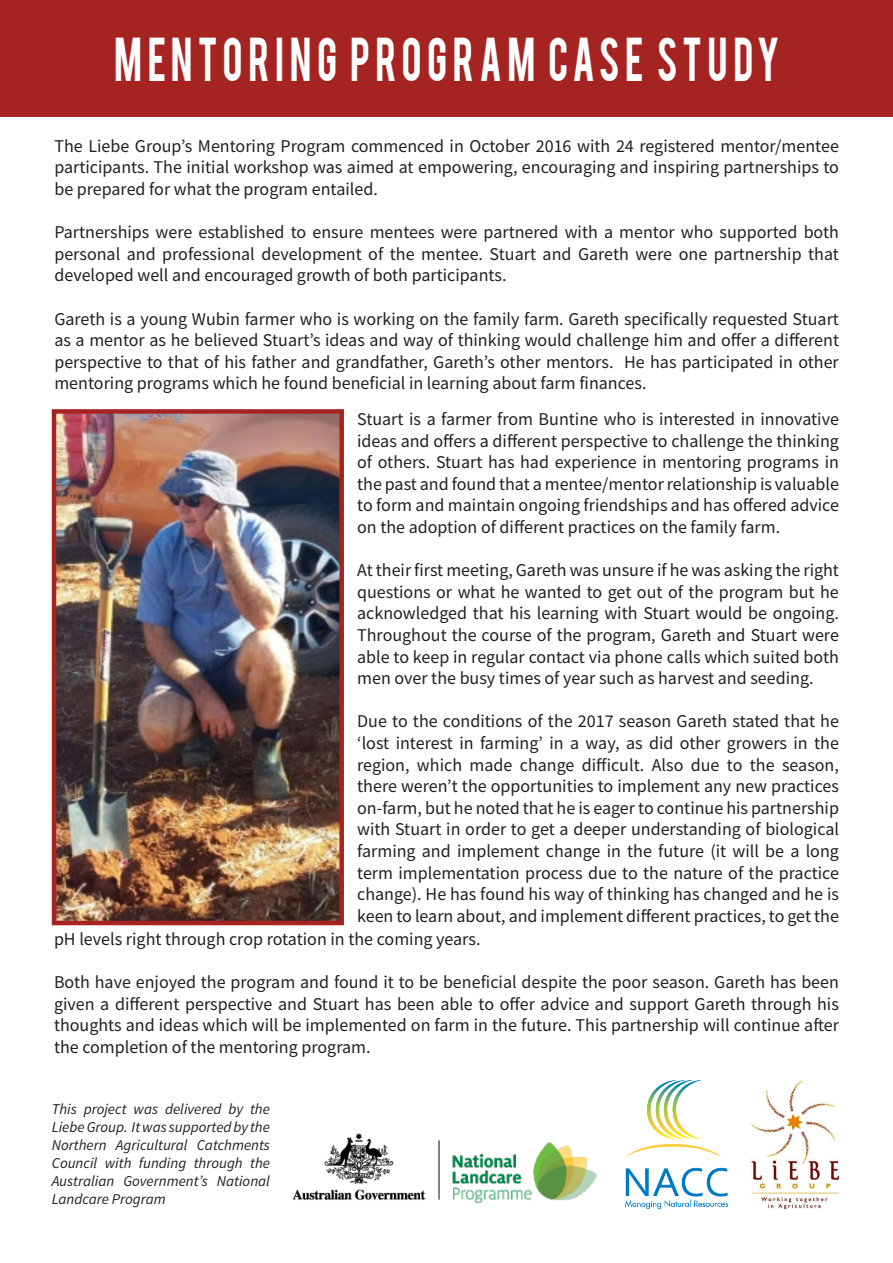
<style>
.page{position:relative;width:893px;height:1263px;background:#fff}
.page>*{position:absolute;margin:0;border:0;box-sizing:border-box;transform-origin:0 0}
.t1{font:48.6px "Bebas";letter-spacing:.135em;color:#fff;scale:.8 1}
.t2{font:18px/21.6px "Source Sans Pro";color:#231f20;text-align:justify}
.t3{font:italic 15px/18px "Source Sans Pro";color:#231f20;text-align:justify}
</style>
<div class="page">
<div style="left:1px;top:0;width:892px;height:117px;background:#a52422"></div>
<img style="left:57px;top:414px;width:282px;height:506px">
<div style="left:52px;top:409px;width:292px;height:516px;border:4px solid #a52422"></div>
<img style="left:626px;top:1080px;width:101px;height:129px">
<img style="left:292px;top:1133px;width:305px;height:71px">
<img style="left:751px;top:1080px;width:88px;height:129px">
<p class="t1" style="left:114px;top:24px;width:833px">MENTORING PROGRAM CASE STUDY</p>
<p class="t2" style="left:54px;top:135px;width:786px">The Liebe Group’s Mentoring Program commenced in October 2016 with 24 registered mentor/mentee participants. The initial workshop was aimed at empowering, encouraging and inspiring partnerships to be prepared for what the program entailed.</p>
<p class="t2" style="left:54px;top:221px;width:786px">Partnerships were established to ensure mentees were partnered with a mentor who supported both personal and professional development of the mentee. Stuart and Gareth were one partnership that developed well and encouraged growth of both participants.</p>
<p class="t2" style="left:54px;top:308px;width:786px">Gareth is a young Wubin farmer who is working on the family farm. Gareth specifically requested Stuart as a mentor as he believed Stuart’s ideas and way of thinking would challenge him and offer a different perspective to that of his father and grandfather, Gareth’s other mentors. He has participated in other mentoring programs which he found beneficial in learning about farm finances.</p>
<p class="t2" style="left:357px;top:408px;width:483px">Stuart is a farmer from Buntine who is interested in innovative ideas and offers a different perspective to challenge the thinking of others. Stuart has had experience in mentoring programs in the past and found that a mentee/mentor relationship is valuable to form and maintain ongoing friendships and has offered advice on the adoption of different practices on the family farm.</p>
<p class="t2" style="left:357px;top:559px;width:483px">At their first meeting, Gareth was unsure if he was asking the right questions or what he wanted to get out of the program but he acknowledged that his learning with Stuart would be ongoing.<br>Throughout the course of the program, Gareth and Stuart were able to keep in regular contact via phone calls which suited both men over the busy times of year such as harvest and seeding.</p>
<p class="t2" style="left:357px;top:710px;width:483px">Due to the conditions of the 2017 season Gareth stated that he</p>
<p class="t2" style="left:357px;top:732px;width:483px">‘lost interest in farming’ in a way, as did other growers in the</p>
<p class="t2" style="left:357px;top:754px;width:483px">region, which made change difficult. Also due to the season,</p>
<p class="t2" style="left:357px;top:775px;width:483px">there weren’t the opportunities to implement any new practices</p>
<p class="t2" style="left:357px;top:797px;width:483px">on-farm, but he noted that he is eager to continue his partnership</p>
<p class="t2" style="left:357px;top:818px;width:483px">with Stuart in order to get a deeper understanding of biological</p>
<p class="t2" style="left:357px;top:840px;width:483px">farming and implement change in the future (it will be a long</p>
<p class="t2" style="left:357px;top:862px;width:483px">term implementation process due to the nature of the practice</p>
<p class="t2" style="left:357px;top:883px;width:483px">change). He has found his way of thinking has changed and he is</p>
<p class="t2" style="left:357px;top:905px;width:483px">keen to learn about, and implement different practices, to get the</p>
<p class="t2" style="left:54px;top:928px;width:428px">pH levels right through crop rotation in the coming years.</p>
<p class="t2" style="left:54px;top:971px;width:786px">Both have enjoyed the program and found it to be beneficial despite the poor season. Gareth has been given a different perspective and Stuart has been able to offer advice and support Gareth through his thoughts and ideas which will be implemented on farm in the future. This partnership will continue after the completion of the mentoring program.</p>
<p class="t3" style="left:52px;top:1100px;width:220px">This project was delivered by the Liebe Group. It was supported by the Northern Agricultural Catchments Council with funding through the Australian Government’s National Landcare Program</p>
</div>
